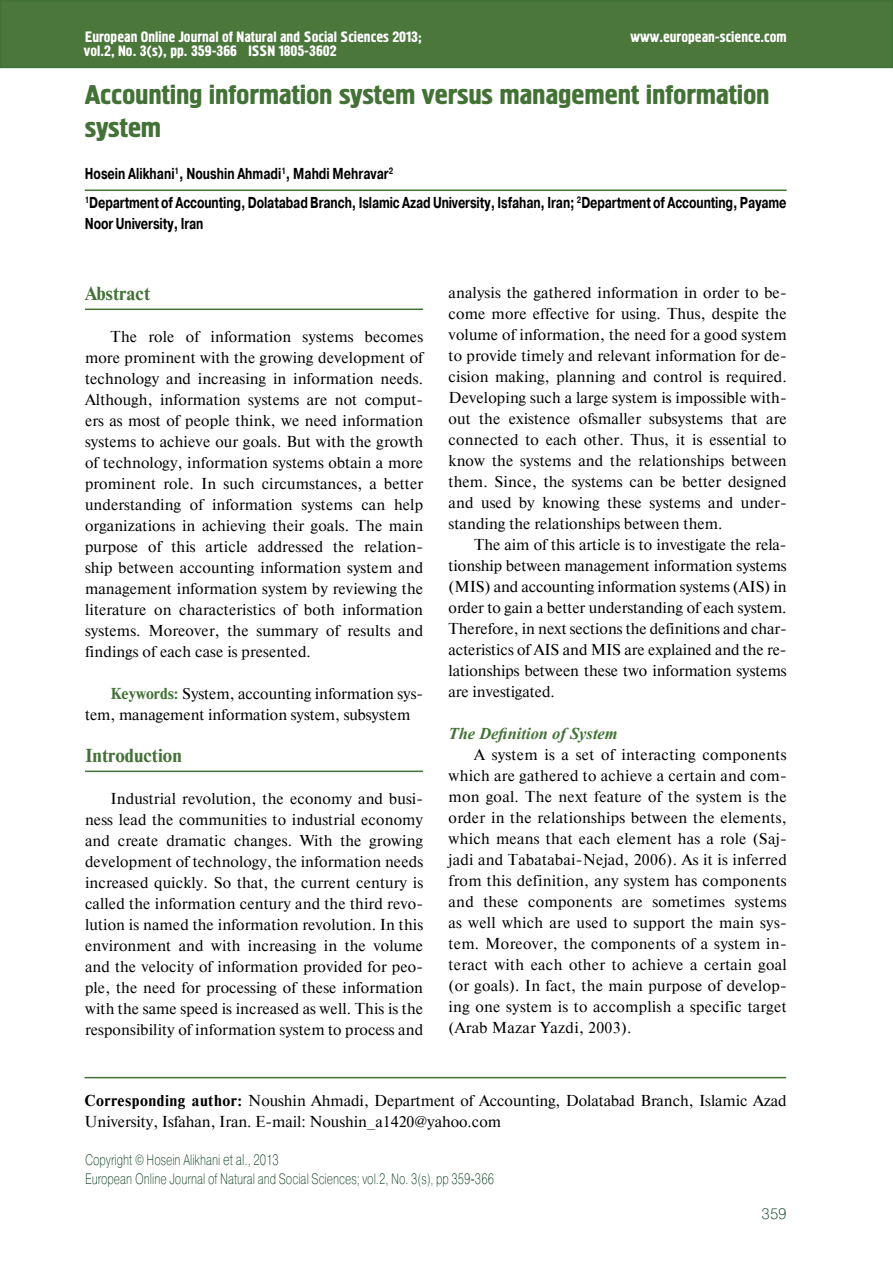
<style>
.page{position:relative;width:893px;height:1263px;background:#fff}
.page>*{position:absolute;margin:0;border:0;box-sizing:border-box;transform-origin:0 0}
.t1{font:27px/32.4px "Hermes C";letter-spacing:-.01em;color:#437236;scale:1.11 1}
.t2{font:700 18.75px "Newton C";color:#437236}
.t3{font:italic 700 16.5px "Times New Roman";color:#437236}
.t4{font:15.75px/21px "Newton C";color:#000;text-align:justify}
.t5{font:700 15.75px/29.5px "Pragmatica C";letter-spacing:-.01em;color:#000;scale:.75 1}
.t6{font:15px/14px "Hermes C";color:#fff}
.t7{font:15px "Pragmatica Light C";color:#0d3e20;scale:.75 1}
.t8{font:15px "Pragmatica Light C";color:#0d3e20}
.s1{font-weight:700;color:#437236}
.s2{font-weight:700}
.s3{font-size:15.75px}
</style>
<div class="page">
<div style="left:1px;top:1px;width:891px;height:66px;background:#4b773b"></div>
<div style="left:0;top:0;width:893px;height:68px;border:2px solid #437236"></div>
<hr style="left:85px;top:1077px;width:701px;height:1px;background:#437236">
<hr style="left:85px;top:190px;width:702px;height:1px;background:#437236">
<hr style="left:85px;top:308px;width:338px;height:2px;background:#437236">
<hr style="left:85px;top:770px;width:338px;height:2px;background:#437236">
<p class="t6" style="left:248px;top:30px;width:175px;text-indent:-163px">European Online Journal of Natural and Social Sciences 2013;<br>ISSN 1805-3602</p>
<p class="t6" style="left:630px;top:31px;width:158px">www.european-science.com</p>
<p class="t6" style="left:84px;top:44px;width:155px">vol.2, No. 3(s), pp. 359-366</p>
<h1 class="t1" style="left:85px;top:80px;width:618px">Accounting information system versus management information system</h1>
<p class="t5" style="left:85px;top:159px;width:937px">Hosein Alikhani<sup>1</sup>, Noushin Ahmadi<sup>1</sup>, Mahdi Mehravar<sup>2<br>1</sup>Department of Accounting, Dolatabad Branch, Islamic Azad University, Isfahan, Iran; <sup>2</sup>Department of Accounting, Payame</p>
<p class="t5" style="left:85px;top:209px;width:160px">Noor University, Iran</p>
<p class="t2" style="left:85px;top:283px;width:67px">Abstract</p>
<p class="t4" style="left:85px;top:326px;width:340px;text-indent:26px">The role of information systems becomes more prominent with the growing development of technology and increasing in information needs.<br>Although, information systems are not comput&shy;ers as most of people think, we need information systems to achieve our goals. But with the growth of technology, information systems obtain a more prominent role. In such circumstances, a better understanding of information systems can help organizations in achieving their goals. The main purpose of this article addressed the relation&shy;ship between accounting information system and management information system by reviewing the literature on characteristics of both information systems. Moreover, the summary of results and findings of each case is presented.</p>
<p class="t4" style="left:85px;top:683px;width:340px;text-indent:25px"><span class="s1">Keywords:</span> System, accounting information sys&shy;tem, management information system, subsystem</p>
<p class="t2" style="left:85px;top:745px;width:98px">Introduction</p>
<p class="t4" style="left:85px;top:788px;width:340px;text-indent:26px">Industrial revolution, the economy and busi&shy;ness lead the communities to industrial economy and create dramatic changes. With the growing development of technology, the information needs increased quickly. So that, the current century is called the information century and the third revo&shy;lution is named the information revolution. In this environment and with increasing in the volume and the velocity of information provided for peo&shy;ple, the need for processing of these information with the same speed is increased as well. This is the responsibility of information system to process and</p>
<p class="t4" style="left:449px;top:282px;width:340px">analysis the gathered information in order to be&shy;come more effective for using. Thus, despite the volume of information, the need for a good system to provide timely and relevant information for de&shy;cision making, planning and control is required.<br>Developing such a large system is impossible with&shy;out the existence ofsmaller subsystems that are connected to each other. Thus, it is essential to know the systems and the relationships between them. Since, the systems can be better designed and used by knowing these systems and under&shy;standing the relationships between them.</p>
<p class="t4" style="left:449px;top:534px;width:340px;text-indent:26px">The aim of this article is to investigate the rela&shy;tionship between management information systems (MIS) and accounting information systems (AIS) in order to gain a better understanding of each system.<br>Therefore, in next sections the definitions and char&shy;acteristics of AIS and MIS are explained and the re&shy;lationships between these two information systems are investigated.</p>
<p class="t3" style="left:449px;top:722px;width:171px">The Definition of System</p>
<p class="t4" style="left:449px;top:744px;width:340px;text-indent:26px">A system is a set of interacting components which are gathered to achieve a certain and com&shy;mon goal. The next feature of the system is the order in the relationships between the elements, which means that each element has a role (Saj&shy;jadi and Tabatabai-Nejad, 2006). As it is inferred from this definition, any system has components and these components are sometimes systems as well which are used to support the main sys&shy;tem. Moreover, the components of a system in&shy;teract with each other to achieve a certain goal (or goals). In fact, the main purpose of develop&shy;ing one system is to accomplish a specific target (Arab Mazar Yazdi, 2003).</p>
<p class="t4" style="left:85px;top:1090px;width:704px"><span class="s2">Corresponding author:</span> Noushin Ahmadi, Department of Accounting, Dolatabad Branch, Islamic Azad<br>University, Isfahan, Iran. E-mail: Noushin_a1420@yahoo.com</p>
<p class="t7" style="left:85px;top:1151px;width:260px">Copyright © Hosein Alikhani <span class="s3">et al.</span>, 2013</p>
<p class="t7" style="left:85px;top:1170px;width:547px">European Online Journal of Natural and Social Sciences; vol.2, No. 3(s), pp 359-366</p>
<p class="t8" style="left:762px;top:1205px;width:27px">359</p>
</div>
